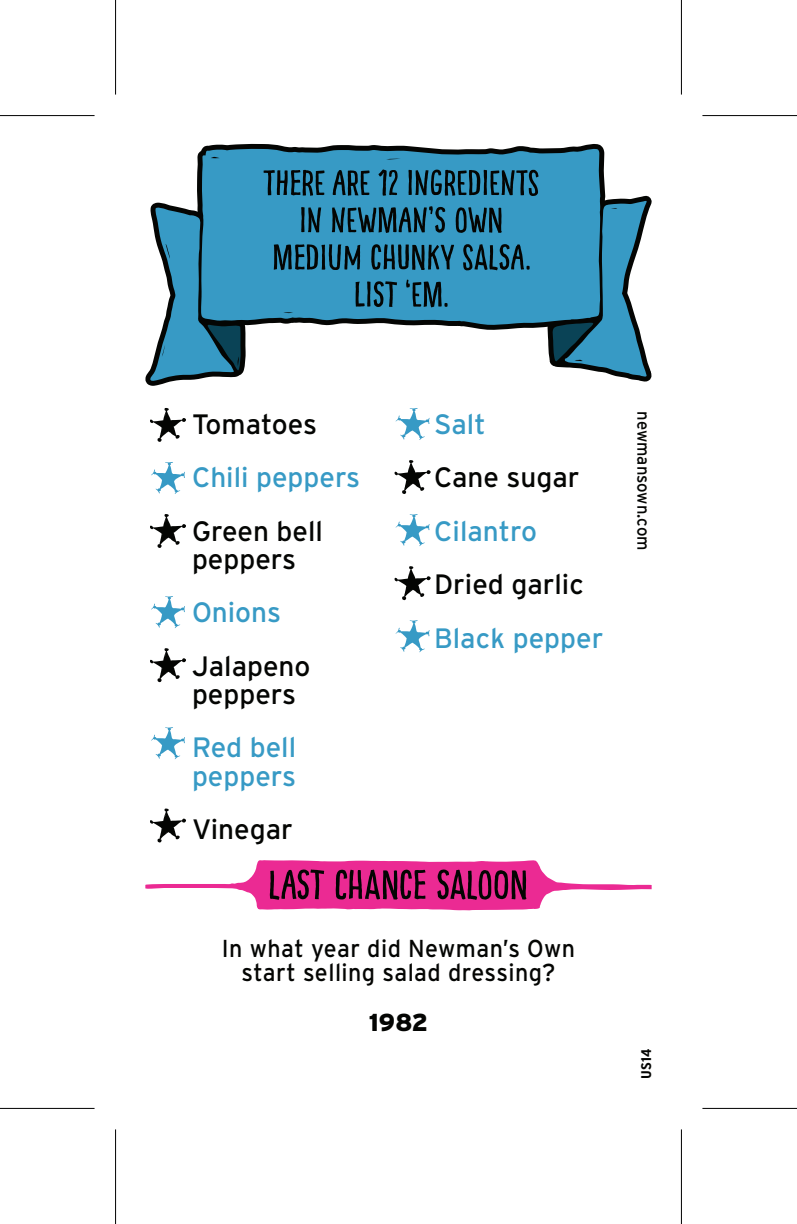
<style>
.page{position:relative;width:797px;height:1224px;background:#fff}
.page>*{position:absolute;margin:0;border:0;box-sizing:border-box;transform-origin:0 0}
.t1{font:28px/28px "Interstate";color:#040503}
.t2{font:28px/28px "Interstate";color:#379ac5}
.t3{font:24.5px/24.5px "Interstate";letter-spacing:.02em;color:#040503;text-align:center;scale:.95 1}
.t4{font:900 24.5px "Interstate";color:#040503;scale:.95 1}
.t5{font:17.5px "Interstate";color:#040503;scale:.95 1}
.t6{font:700 14px "Interstate Condensed";color:#040503;scale:1.16 1}
</style>
<div class="page">
<svg style="left:145px;top:860px;width:506px;height:50px"></svg>
<svg style="left:151px;top:727px;width:34px;height:32px"></svg>
<svg style="left:150px;top:808px;width:36px;height:34px"></svg>
<svg style="left:145px;top:143px;width:503px;height:539px"></svg>
<div style="left:0;top:113px;width:94px;height:5px;background:#f4f4f4"></div>
<div style="left:702px;top:113px;width:95px;height:5px;background:#f4f4f4"></div>
<svg style="left:0;top:1108px;width:94px;height:1px"></svg>
<svg style="left:702px;top:1108px;width:95px;height:1px"></svg>
<div style="left:113px;top:0;width:5px;height:94px;background:#f6f6f6"></div>
<div style="left:113px;top:1129px;width:5px;height:94px;background:#f6f6f6"></div>
<hr style="left:0;top:115px;width:94px;height:1px;background:#000">
<hr style="left:702px;top:115px;width:95px;height:1px;background:#000">
<hr style="left:0;top:1107px;width:94px;height:1px;background:#000">
<hr style="left:702px;top:1107px;width:95px;height:1px;background:#000">
<hr style="left:115px;top:0;width:1px;height:94px;background:#000">
<hr style="left:115px;top:1129px;width:1px;height:94px;background:#000">
<hr style="left:680px;top:0;width:2px;height:94px;background:#000">
<hr style="left:680px;top:1129px;width:2px;height:94px;background:#000">
<p class="t1" style="left:192px;top:409px;width:127px">Tomatoes</p>
<p class="t2" style="left:192px;top:463px;width:170px">Chili peppers</p>
<p class="t1" style="left:192px;top:516px;width:132px">Green bell peppers</p>
<p class="t2" style="left:192px;top:598px;width:91px">Onions</p>
<p class="t1" style="left:192px;top:651px;width:120px">Jalapeno peppers</p>
<p class="t2" style="left:192px;top:733px;width:106px">Red bell peppers</p>
<p class="t1" style="left:192px;top:814px;width:102px">Vinegar</p>
<p class="t2" style="left:434px;top:409px;width:53px">Salt</p>
<p class="t1" style="left:434px;top:463px;width:147px">Cane sugar</p>
<p class="t2" style="left:434px;top:516px;width:104px">Cilantro</p>
<p class="t1" style="left:434px;top:570px;width:151px">Dried garlic</p>
<p class="t2" style="left:434px;top:623px;width:171px">Black pepper</p>
<p class="t5" style="left:653px;top:411px;width:148px;rotate:90deg">newmansown.com</p>
<p class="t3" style="left:222px;top:935px;width:373px">In what year did Newman’s Own start selling salad dressing?</p>
<p class="t4" style="left:369px;top:1008px;width:64px">1982</p>
<p class="t6" style="left:638px;top:1078px;width:28px;rotate:-90deg">US14</p>
</div>
